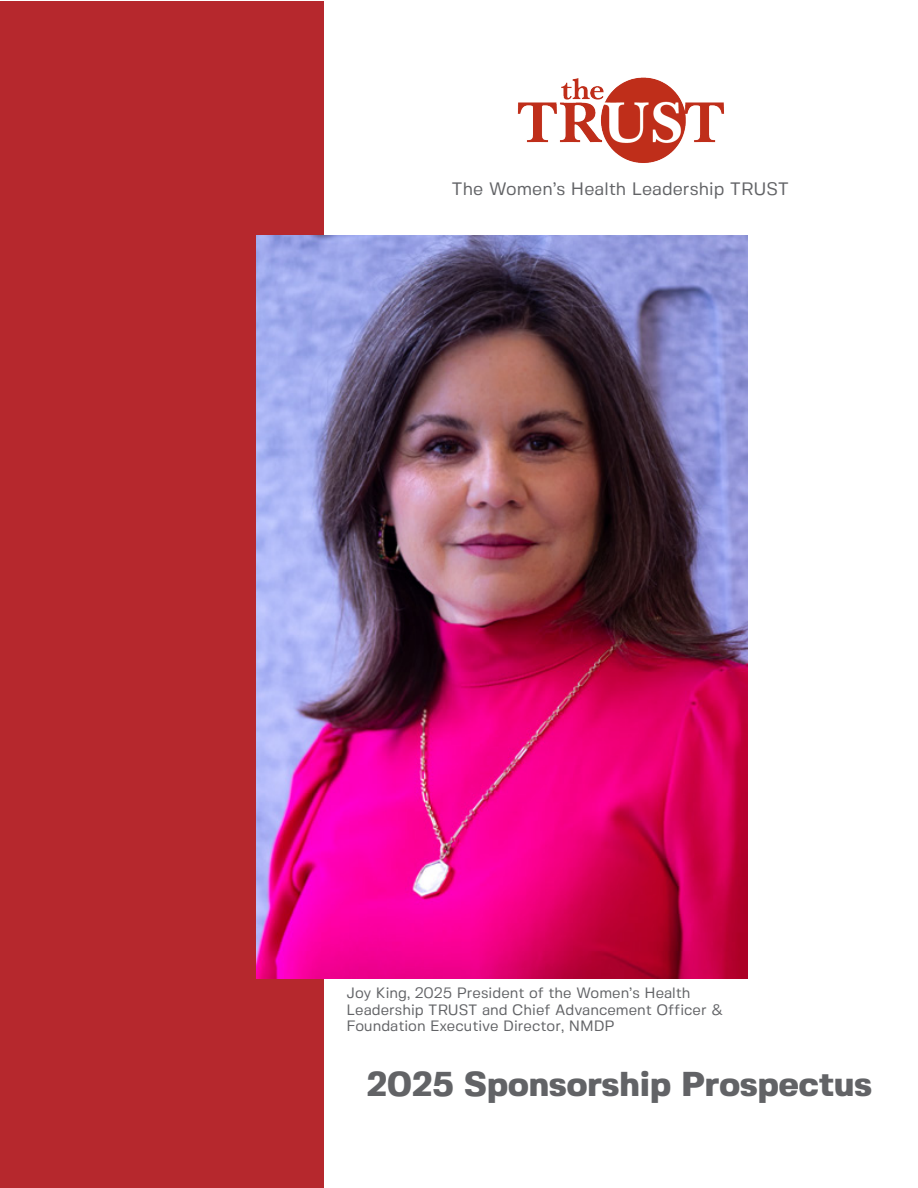
<style>
.page{position:relative;width:918px;height:1188px;background:#fff}
.page>*{position:absolute;margin:0;border:0;box-sizing:border-box;transform-origin:0 0}
.t1{font:800 34.5px "Fivo Sans";color:#626366}
.t2{font:18px "Fivo Sans";color:#626366}
.t3{font:15px "Fivo Sans";color:#626366}
</style>
<div class="page">
<div style="left:0;top:2px;width:324px;height:1186px;background:#b6282d"></div>
<img style="left:517px;top:77px;width:207px;height:86px">
<img style="left:256px;top:235px;width:491px;height:744px">
<p class="t2" style="left:452px;top:178px;width:339px">The Women’s Health Leadership TRUST</p>
<p class="t3" style="left:346px;top:984px;width:346px">Joy King, 2025 President of the Women’s Health</p>
<p class="t3" style="left:346px;top:1000px;width:378px">Leadership TRUST and Chief Advancement Officer &amp;</p>
<p class="t3" style="left:346px;top:1017px;width:270px">Foundation Executive Director, NMDP</p>
<p class="t1" style="left:367px;top:1063px;width:507px">2025 Sponsorship Prospectus</p>
</div>
